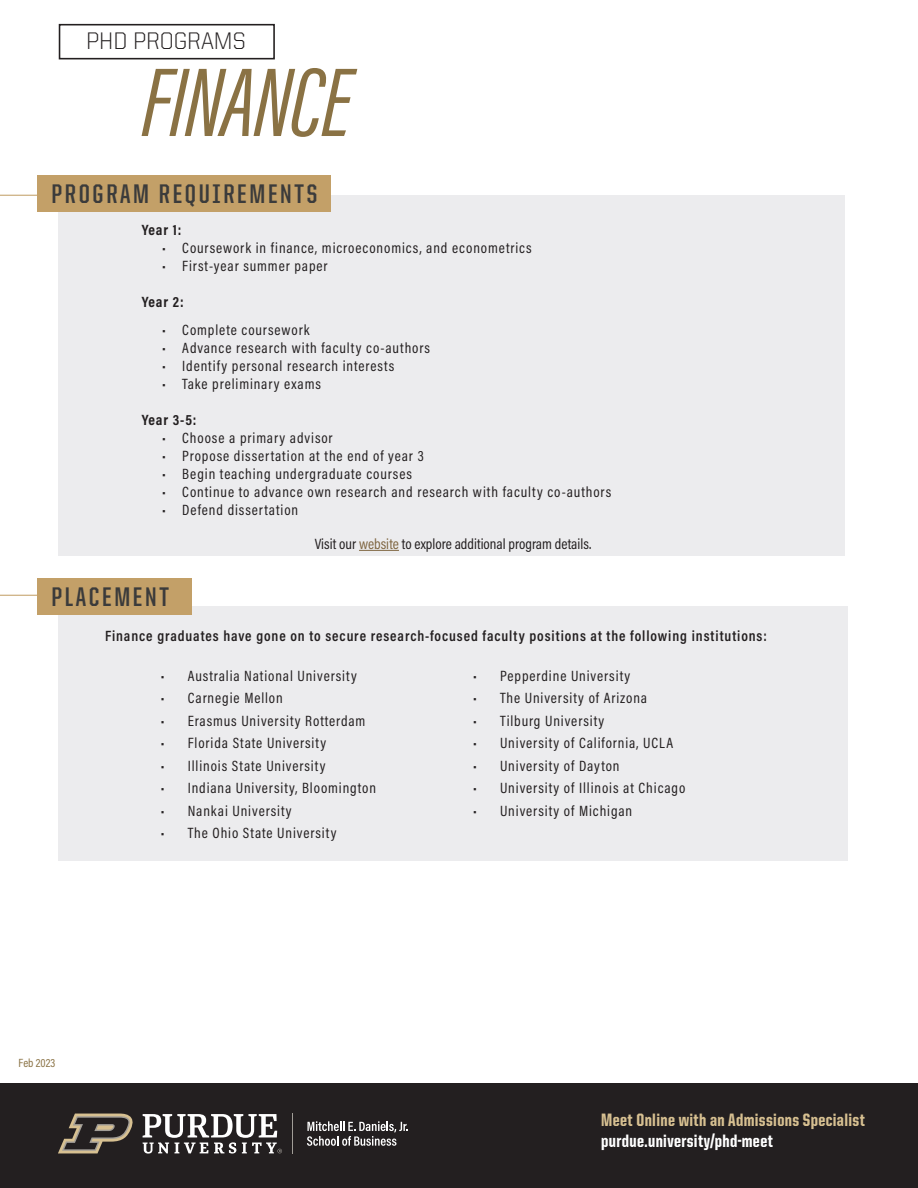
<style>
.page{position:relative;width:918px;height:1188px;background:#fff}
.page>*{position:absolute;margin:0;border:0;box-sizing:border-box;transform-origin:0 0}
.t1{font:italic 100.5px "Acumin Pro Extra Cond";letter-spacing:-.01em;color:#8a7244}
.t2{font:700 27px "United Sans Cond";letter-spacing:.1em;color:#3b3b3b}
.t3{font:300 24px "United Sans Reg";color:#231f20}
.t4{font:800 18px "United Sans Cond";letter-spacing:.02em;color:#d7c091}
.t5{font:800 18px "United Sans Cond";letter-spacing:.02em;color:#fff}
.t6{font:15px "Acumin Pro Cond";letter-spacing:.06em;color:#231f20}
.t7{font:600 15px "Acumin Pro Cond";letter-spacing:.06em;color:#231f20}
.t8{font:15px "Acumin Pro Cond";color:#231f20}
.t9{font:700 15px "Acumin Pro Cond";letter-spacing:.055em;color:#231f20}
.t10{font:12px "Acumin Pro Cond";letter-spacing:.005em;color:#8a7244}
.s1{color:#7f6641}
</style>
<div class="page">
<div style="left:0;top:1083px;width:918px;height:105px;background:#231f20"></div>
<div style="left:59px;top:24px;width:216px;height:35px;border:2px solid #231f20"></div>
<div style="left:58px;top:606px;width:790px;height:255px;background:#ececee"></div>
<div style="left:37px;top:578px;width:154px;height:37px;background:#c3a068"></div>
<hr style="left:0;top:595px;width:71px;height:1px;background:#c3a068">
<div style="left:58px;top:196px;width:786px;height:360px;background:#ececee"></div>
<div style="left:37px;top:175px;width:294px;height:36px;background:#c3a068"></div>
<hr style="left:0;top:195px;width:73px;height:1px;background:#c3a068">
<svg style="left:307px;top:1121px;width:101px;height:25px"></svg>
<hr style="left:292px;top:1114px;width:1px;height:40px;background:#a19d97">
<svg style="left:58px;top:1114px;width:75px;height:39px"></svg>
<svg style="left:143px;top:1114px;width:139px;height:40px"></svg>
<hr style="left:359px;top:550px;width:40px;height:1px;background:#7f6641">
<h3 class="t3" style="left:86px;top:28px;width:161px">PHD PROGRAMS</h3>
<h1 class="t1" style="left:142px;top:42px;width:211px">FINANCE</h1>
<h2 class="t2" style="left:51px;top:180px;width:267px">PROGRAM REQUIREMENTS</h2>
<h3 class="t9" style="left:142px;top:220px;width:41px">Year 1:</h3>
<p class="t6" style="left:162px;top:238px;width:371px">• Coursework in finance, microeconomics, and econometrics</p>
<p class="t6" style="left:162px;top:256px;width:167px">• First-year summer paper</p>
<h3 class="t9" style="left:142px;top:292px;width:43px">Year 2:</h3>
<p class="t6" style="left:162px;top:320px;width:149px">• Complete coursework</p>
<p class="t6" style="left:162px;top:338px;width:270px">• Advance research with faculty co-authors</p>
<p class="t6" style="left:162px;top:356px;width:234px">• Identify personal research interests</p>
<p class="t6" style="left:162px;top:374px;width:161px">• Take preliminary exams</p>
<h3 class="t9" style="left:142px;top:410px;width:56px">Year 3-5:</h3>
<p class="t6" style="left:162px;top:428px;width:172px">• Choose a primary advisor</p>
<p class="t6" style="left:162px;top:446px;width:263px">• Propose dissertation at the end of year 3</p>
<p class="t6" style="left:162px;top:464px;width:252px">• Begin teaching undergraduate courses</p>
<p class="t6" style="left:162px;top:482px;width:451px">• Continue to advance own research and research with faculty co-authors</p>
<p class="t6" style="left:162px;top:500px;width:138px">• Defend dissertation</p>
<p class="t8" style="left:315px;top:534px;width:278px">Visit our <span class="s1">website</span> to explore additional program details.</p>
<h2 class="t2" style="left:51px;top:583px;width:119px">PLACEMENT</h2>
<p class="t7" style="left:105px;top:626px;width:663px">Finance graduates have gone on to secure research-focused faculty positions at the following institutions:</p>
<p class="t6" style="left:161px;top:666px;width:197px">• Australia National University</p>
<p class="t6" style="left:161px;top:688px;width:124px">• Carnegie Mellon</p>
<p class="t6" style="left:161px;top:711px;width:206px">• Erasmus University Rotterdam</p>
<p class="t6" style="left:161px;top:733px;width:167px">• Florida State University</p>
<p class="t6" style="left:161px;top:756px;width:166px">• Illinois State University</p>
<p class="t6" style="left:161px;top:778px;width:217px">• Indiana University, Bloomington</p>
<p class="t6" style="left:161px;top:801px;width:132px">• Nankai University</p>
<p class="t6" style="left:161px;top:823px;width:177px">• The Ohio State University</p>
<p class="t6" style="left:473px;top:666px;width:159px">• Pepperdine University</p>
<p class="t6" style="left:473px;top:688px;width:175px">• The University of Arizona</p>
<p class="t6" style="left:473px;top:711px;width:133px">• Tilburg University</p>
<p class="t6" style="left:473px;top:733px;width:201px">• University of California, UCLA</p>
<p class="t6" style="left:473px;top:756px;width:148px">• University of Dayton</p>
<p class="t6" style="left:473px;top:778px;width:214px">• University of Illinois at Chicago</p>
<p class="t6" style="left:473px;top:801px;width:161px">• University of Michigan</p>
<p class="t10" style="left:19px;top:1055px;width:38px">Feb 2023</p>
<p class="t4" style="left:601px;top:1110px;width:265px">Meet Online with an Admissions Specialist</p>
<p class="t5" style="left:601px;top:1131px;width:173px">purdue.university/phd-meet</p>
</div>
